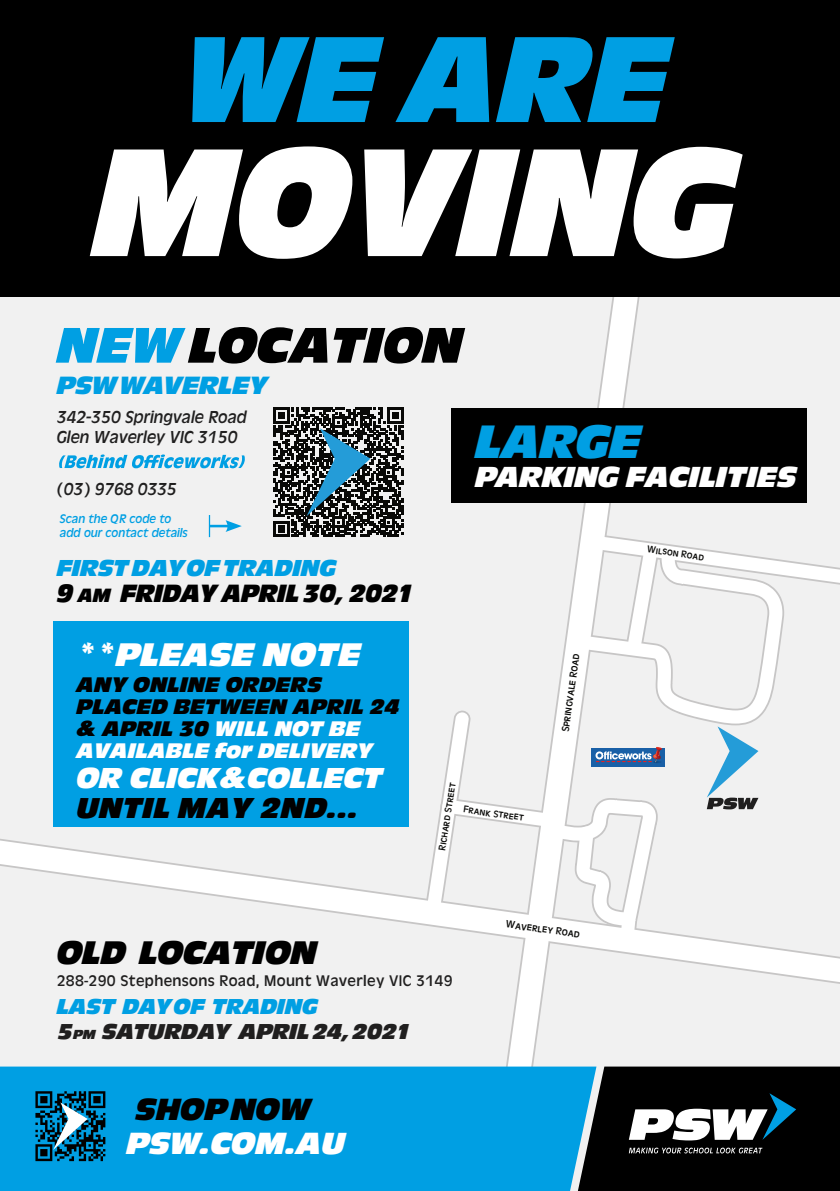
<style>
.page{position:relative;width:840px;height:1191px;background:#fff}
.page>*{position:absolute;margin:0;border:0;box-sizing:border-box;transform-origin:0 0}
.t1{font:italic 159.8px "Antique Oli Com";letter-spacing:-.005em;color:#fff;scale:.95 1}
.t2{font:italic 127.2px "Antique Oli Com";color:#009fe3;scale:.95 1}
.t3{font:italic 52px "Antique Oli Com";color:#000}
.t4{font:italic 48.8px "Antique Oli Com";letter-spacing:-.01em;color:#009fe3}
.t5{font:italic 34px "Antique Oli Com";letter-spacing:.01em;color:#fff}
.t6{font:italic 34px "Antique Oli Com";letter-spacing:-.005em;color:#000}
.t7{font:italic 31.8px "Antique Oli Com";color:#fff}
.t8{font:italic 31.8px "Antique Oli Com";color:#000}
.t9{font:italic 30.2px "Antique Oli Com";color:#fff}
.t10{font:italic 30px "Antique Oli Com";letter-spacing:.01em;color:#fff}
.t11{font:italic 30px "Antique Oli Com";letter-spacing:.01em;color:#000}
.t12{font:italic 26px "Antique Oli Com";letter-spacing:-.01em;color:#000;scale:.95 1}
.t13{font:italic 26px "Antique Oli Com";letter-spacing:-.01em;color:#009fe3}
.t14{font:italic 24px "Antique Oli Com";letter-spacing:-.01em;color:#009fe3}
.t15{font:italic 22.4px/25.4px "Antique Oli Com";letter-spacing:-.01em;color:#201f1f}
.t16{font:italic 22px/22px "Antique Oli Com";letter-spacing:.01em;color:#000}
.t17{font:italic 18px/20px "Antique Oli";letter-spacing:.005em;color:#201f1f}
.t18{font:16px "Antique Oli";letter-spacing:.02em;color:#201f1f}
.t19{font:italic 13px/13.6px "Antique Oli";color:#009fe3}
.t20{font:10.8px "Antique Oli SC";color:#090907}
.t21{font:10.2px "Antique Oli SC";color:#090907}
.s1{color:#009fe3}
.s2{font-size:20px}
.s3{color:#fff}
.s4{font-size:13.6px}
</style>
<div class="page">
<div style="left:0;top:169px;width:839px;height:1022px;background:#f1f1f1"></div>
<svg style="left:506px;top:297px;width:134px;height:769px"></svg>
<svg style="left:0;top:839px;width:839px;height:207px"></svg>
<svg style="left:423px;top:533px;width:416px;height:416px"></svg>
<div style="left:0;top:0;width:839px;height:297px;background:#000"></div>
<hr style="left:209px;top:525px;width:21px;height:2px;background:#009fe3">
<svg style="left:225px;top:520px;width:17px;height:12px"></svg>
<svg style="left:209px;top:515px;width:1px;height:22px"></svg>
<svg style="left:273px;top:407px;width:130px;height:130px"></svg>
<svg style="left:59px;top:454px;width:186px;height:14px"></svg>
<div style="left:0;top:1066px;width:571px;height:125px;background:#009fe3"></div>
<svg style="left:571px;top:1066px;width:268px;height:125px;background:#222c30"></svg>
<svg style="left:35px;top:1091px;width:70px;height:70px;background:#17607f"></svg>
<div style="left:451px;top:408px;width:355px;height:95px;background:#000"></div>
<div style="left:53px;top:621px;width:356px;height:206px;background:#009fe3"></div>
<h2 class="t2" style="left:183px;top:8px;width:512px">WE ARE</h2>
<h1 class="t1" style="left:93px;top:113px;width:677px">MOVING</h1>
<h3 class="t3" style="left:57px;top:316px;width:407px"><span class="s1">NEW</span>LOCATION</h3>
<p class="t13" style="left:57px;top:371px;width:212px">PSWWAVERLEY</p>
<p class="t17" style="left:57px;top:407px;width:191px">342-350 Springvale Road<br>Glen Waverley VIC 3150</p>
<p class="t17" style="left:57px;top:479px;width:121px">(03) 9768 0335</p>
<p class="t19" style="left:60px;top:512px;width:129px">Scan the QR code to add our contact details</p>
<p class="t14" style="left:57px;top:554px;width:280px">FIRSTDAYOFTRADING</p>
<p class="t12" style="left:57px;top:578px;width:377px">9 <span class="s2">AM</span> FRIDAY APRIL 30, 2021</p>
<h3 class="t4" style="left:475px;top:414px;width:167px">LARGE</h3>
<h3 class="t9" style="left:475px;top:460px;width:322px">PARKING FACILITIES</h3>
<p class="t21" style="left:647px;top:543px;width:59px;rotate:8deg">Wilson Road</p>
<h3 class="t5" style="left:76px;top:635px;width:285px">**PLEASE NOTE</h3>
<p class="t16" style="left:76px;top:674px;width:324px">ANY ONLINE ORDERS<br>PLACED BETWEEN APRIL 24 &amp; APRIL 30 <span class="s3">WILL NOT BE<br>AVAILABLE for DELIVERY</span></p>
<h3 class="t10" style="left:76px;top:761px;width:308px">OR CLICK&amp;COLLECT</h3>
<h3 class="t11" style="left:76px;top:791px;width:283px">UNTIL MAY 2ND...</h3>
<p class="t21" style="left:436px;top:849px;width:70px;rotate:-81deg">Richard Street</p>
<p class="t21" style="left:464px;top:803px;width:62px;rotate:8deg">Frank Street</p>
<p class="t20" style="left:559px;top:731px;width:81px;rotate:-82deg">Springvale Road</p>
<p class="t20" style="left:506px;top:918px;width:76px;rotate:8deg">Waverley Road</p>
<h3 class="t6" style="left:57px;top:933px;width:262px">OLD LOCATION</h3>
<p class="t18" style="left:57px;top:971px;width:397px">288-290 Stephensons Road, Mount Waverley VIC 3149</p>
<p class="t15" style="left:57px;top:993px;width:356px"><span class="s1">LAST DAYOF TRADING<br></span>5<span class="s4">PM</span> SATURDAY APRIL24, 2021</p>
<h3 class="t8" style="left:136px;top:1091px;width:176px">SHOPNOW</h3>
<h3 class="t7" style="left:126px;top:1125px;width:220px">PSW.COM.AU</h3>
</div>
